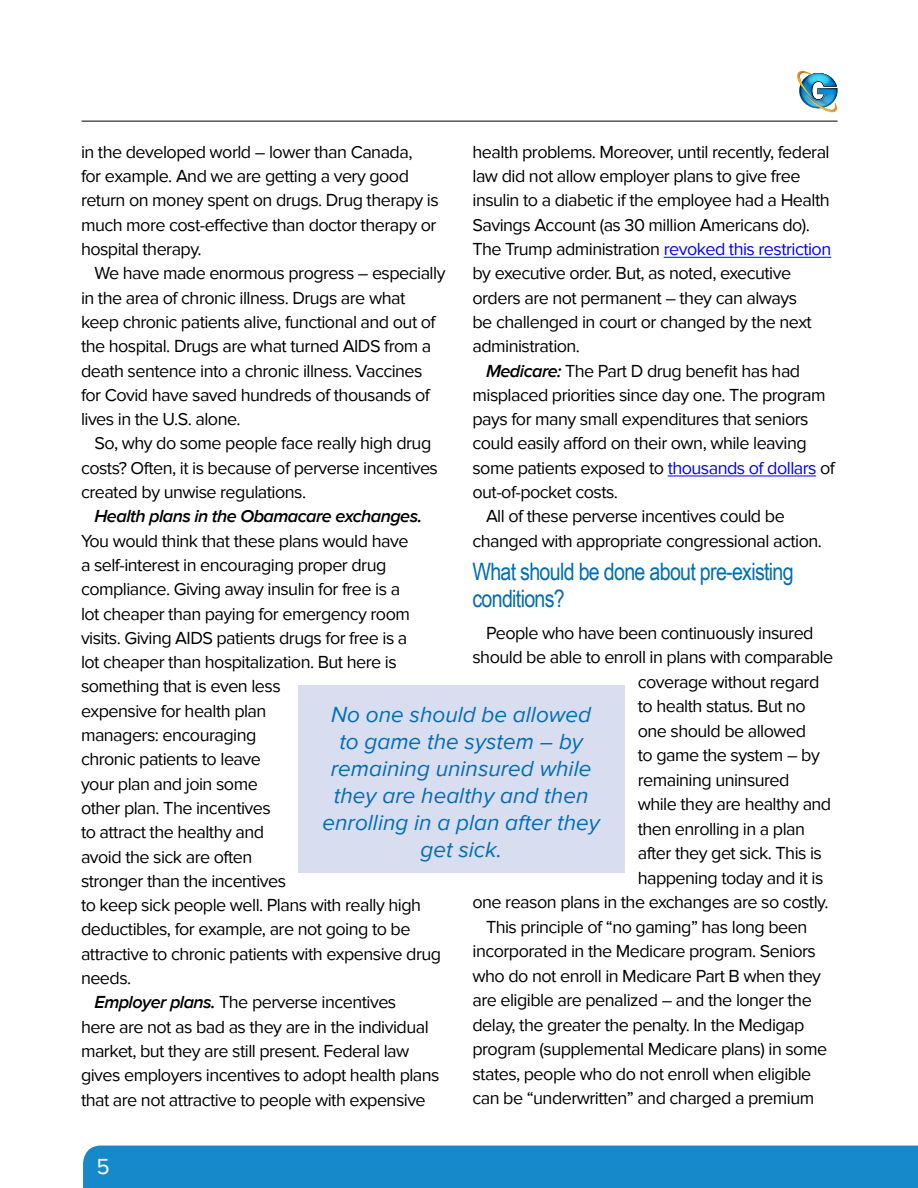
<style>
.page{position:relative;width:918px;height:1188px;background:#fff}
.page>*{position:absolute;margin:0;border:0;box-sizing:border-box;transform-origin:0 0}
.t1{font:24px/27px "Arial Narrow";letter-spacing:-.03em;color:#036db3}
.t2{font:italic 22.5px/27px "Proxima Nova";color:#036db3;text-align:center}
.t3{font:22.5px "Proxima Nova";color:#fff}
.t4{font:18px/24.3px "Proxima Nova";letter-spacing:-.03em;color:#000}
.t5{font:italic 600 18px "Proxima Nova";letter-spacing:-.03em;color:#000}
.s1{font-weight:600;font-style:italic}
.s2{color:#00f}
</style>
<div class="page">
<hr style="left:82px;top:121px;width:756px;height:1px;background:#000">
<svg style="left:797px;top:71px;width:41px;height:42px"></svg>
<div style="left:298px;top:685px;width:326px;height:188px;background:#d8def0"></div>
<div style="left:83px;top:1146px;width:835px;height:42px;background:#1689ca"></div>
<hr style="left:664px;top:257px;width:167px;height:1px;background:#00f">
<hr style="left:668px;top:476px;width:148px;height:1px;background:#00f">
<p class="t4" style="left:81px;top:140px;width:359px">in the developed world – lower than Canada,<br>for example. And we are getting a very good return on money spent on drugs. Drug therapy is much more cost-effective than doctor therapy or hospital therapy.</p>
<p class="t4" style="left:81px;top:261px;width:366px;text-indent:14px">We have made enormous progress – especially in the area of chronic illness. Drugs are what keep chronic patients alive, functional and out of the hospital. Drugs are what turned AIDS from a death sentence into a chronic illness. Vaccines for Covid have saved hundreds of thousands of lives in the U.S. alone.</p>
<p class="t4" style="left:81px;top:432px;width:358px;text-indent:14px">So, why do some people face really high drug costs? Often, it is because of perverse incentives created by unwise regulations.</p>
<p class="t5" style="left:94px;top:506px;width:329px">Health plans in the Obamacare exchanges.</p>
<p class="t4" style="left:81px;top:529px;width:329px">You would think that these plans would have</p>
<p class="t4" style="left:81px;top:553px;width:307px">a self-interest in encouraging proper drug</p>
<p class="t4" style="left:81px;top:577px;width:321px">compliance. Giving away insulin for free is a</p>
<p class="t4" style="left:81px;top:602px;width:331px">lot cheaper than paying for emergency room</p>
<p class="t4" style="left:81px;top:626px;width:328px">visits. Giving AIDS patients drugs for free is a</p>
<p class="t4" style="left:81px;top:650px;width:317px">lot cheaper than hospitalization. But here is</p>
<p class="t4" style="left:81px;top:675px;width:201px">something that is even less</p>
<p class="t4" style="left:81px;top:699px;width:187px">expensive for health plan</p>
<p class="t4" style="left:81px;top:723px;width:177px">managers: encouraging</p>
<p class="t4" style="left:81px;top:747px;width:181px">chronic patients to leave</p>
<p class="t4" style="left:81px;top:772px;width:178px">your plan and join some</p>
<p class="t4" style="left:81px;top:796px;width:191px">other plan. The incentives</p>
<p class="t4" style="left:81px;top:820px;width:185px">to attract the healthy and</p>
<p class="t4" style="left:81px;top:845px;width:173px">avoid the sick are often</p>
<p class="t4" style="left:81px;top:869px;width:207px">stronger than the incentives</p>
<p class="t4" style="left:81px;top:893px;width:342px">to keep sick people well. Plans with really high</p>
<p class="t4" style="left:81px;top:918px;width:331px">deductibles, for example, are not going to be</p>
<p class="t4" style="left:81px;top:942px;width:362px">attractive to chronic patients with expensive drug</p>
<p class="t4" style="left:81px;top:966px;width:52px">needs.</p>
<p class="t4" style="left:94px;top:990px;width:303px"><span class="s1">Employer plans.</span> The perverse incentives</p>
<p class="t4" style="left:81px;top:1015px;width:349px">here are not as bad as they are in the individual</p>
<p class="t4" style="left:81px;top:1039px;width:330px">market, but they are still present. Federal law</p>
<p class="t4" style="left:81px;top:1063px;width:360px">gives employers incentives to adopt health plans</p>
<p class="t4" style="left:81px;top:1088px;width:346px">that are not attractive to people with expensive</p>
<p class="t4" style="left:472px;top:140px;width:359px">health problems. Moreover, until recently, federal</p>
<p class="t4" style="left:472px;top:164px;width:330px">law did not allow employer plans to give free</p>
<p class="t4" style="left:472px;top:189px;width:359px">insulin to a diabetic if the employee had a Health</p>
<p class="t4" style="left:472px;top:213px;width:339px">Savings Account (as 30 million Americans do).</p>
<p class="t4" style="left:472px;top:237px;width:360px">The Trump administration <span class="s2">revoked this restriction</span></p>
<p class="t4" style="left:472px;top:261px;width:320px">by executive order. But, as noted, executive</p>
<p class="t4" style="left:472px;top:286px;width:326px">orders are not permanent – they can always</p>
<p class="t4" style="left:472px;top:310px;width:341px">be challenged in court or changed by the next</p>
<p class="t4" style="left:472px;top:334px;width:109px">administration.</p>
<p class="t4" style="left:486px;top:359px;width:316px"><span class="s1">Medicare:</span> The Part D drug benefit has had</p>
<p class="t4" style="left:472px;top:383px;width:355px">misplaced priorities since day one. The program</p>
<p class="t4" style="left:472px;top:407px;width:338px">pays for many small expenditures that seniors</p>
<p class="t4" style="left:472px;top:432px;width:336px">could easily afford on their own, while leaving</p>
<p class="t4" style="left:472px;top:456px;width:364px">some patients exposed to <span class="s2">thousands of dollars</span> of</p>
<p class="t4" style="left:472px;top:480px;width:147px">out-of-pocket costs.</p>
<p class="t4" style="left:486px;top:504px;width:300px">All of these perverse incentives could be</p>
<p class="t4" style="left:472px;top:529px;width:351px">changed with appropriate congressional action.</p>
<h1 class="t1" style="left:472px;top:558px;width:323px">What should be done about pre-existing conditions?</h1>
<p class="t4" style="left:486px;top:621px;width:329px">People who have been continuously insured</p>
<p class="t4" style="left:472px;top:645px;width:362px">should be able to enroll in plans with comparable</p>
<p class="t4" style="left:638px;top:670px;width:183px">coverage without regard</p>
<p class="t4" style="left:638px;top:694px;width:170px">to health status. But no</p>
<p class="t4" style="left:638px;top:719px;width:170px">one should be allowed</p>
<p class="t4" style="left:638px;top:743px;width:184px">to game the system – by</p>
<p class="t4" style="left:638px;top:768px;width:153px">remaining uninsured</p>
<p class="t4" style="left:638px;top:792px;width:195px">while they are healthy and</p>
<p class="t4" style="left:638px;top:817px;width:169px">then enrolling in a plan</p>
<p class="t4" style="left:638px;top:841px;width:186px">after they get sick. This is</p>
<p class="t4" style="left:638px;top:866px;width:187px">happening today and it is</p>
<p class="t4" style="left:472px;top:890px;width:358px">one reason plans in the exchanges are so costly.</p>
<p class="t4" style="left:486px;top:915px;width:323px">This principle of “no gaming” has long been</p>
<p class="t4" style="left:472px;top:940px;width:345px">incorporated in the Medicare program. Seniors</p>
<p class="t4" style="left:472px;top:964px;width:350px">who do not enroll in Medicare Part B when they</p>
<p class="t4" style="left:472px;top:989px;width:341px">are eligible are penalized – and the longer the</p>
<p class="t4" style="left:472px;top:1013px;width:334px">delay, the greater the penalty. In the Medigap</p>
<p class="t4" style="left:472px;top:1038px;width:356px">program (supplemental Medicare plans) in some</p>
<p class="t4" style="left:472px;top:1062px;width:340px">states, people who do not enroll when eligible</p>
<p class="t4" style="left:472px;top:1087px;width:343px">can be “underwritten” and charged a premium</p>
<p class="t2" style="left:323px;top:702px;width:279px">No one should be allowed to game the system – by remaining uninsured while they are healthy and then enrolling in a plan after they get sick.</p>
<p class="t3" style="left:97px;top:1153px;width:15px">5</p>
</div>
